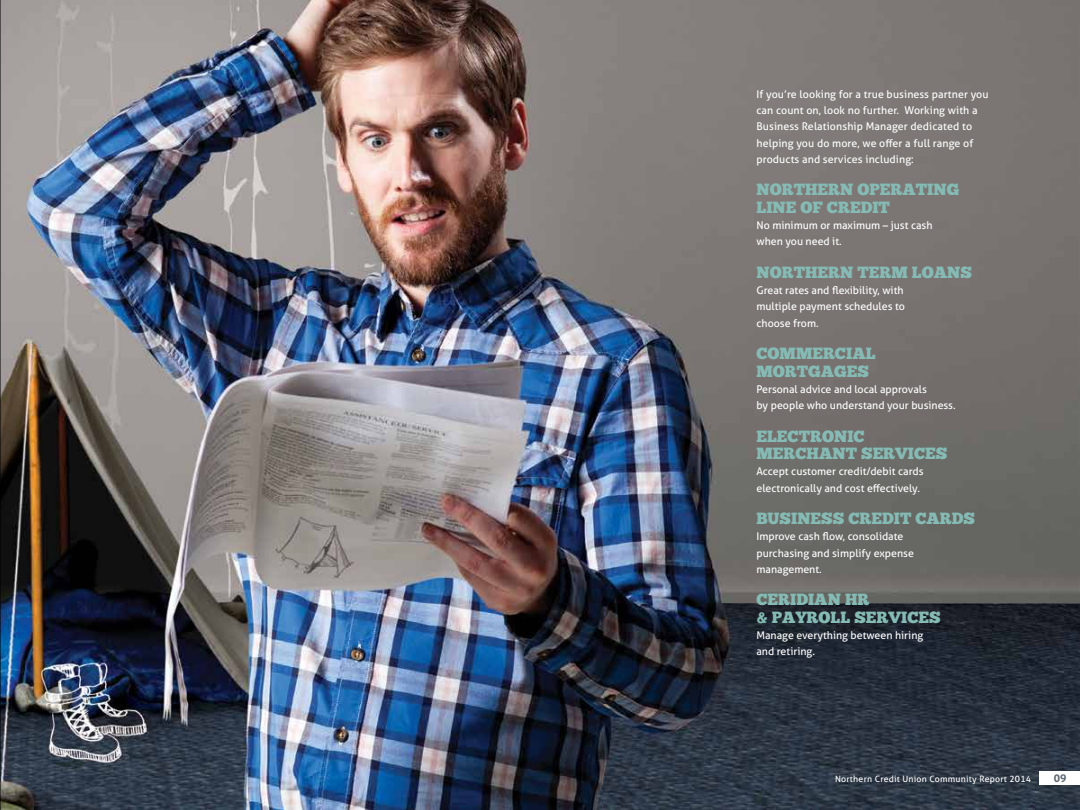
<style>
.page{position:relative;width:1080px;height:810px;background:#fff}
.page>*{position:absolute;margin:0;border:0;box-sizing:border-box;transform-origin:0 0}
.t1{font:16.25px/17.5px "Chunk Five";color:#85bbb4}
.t2{font:10.62px/16.2px "Aller Typo";color:#fff}
.t3{font:700 10.62px "Aller Typo";color:#5c6771}
.t4{font:8.75px "Aller Typo";letter-spacing:.025em;color:#fff}
</style>
<div class="page">
<img style="left:1px;top:0;width:1079px;height:810px">
<div style="left:1039px;top:772px;width:41px;height:13px;background:#fff"></div>
<hr style="left:0;top:0;width:1px;height:810px;background:#000">
<p class="t2" style="left:756px;top:86px;width:234px">If you’re looking for a true business partner you can count on, look no further. Working with a Business Relationship Manager dedicated to helping you do more, we offer a full range of products and services including:</p>
<h1 class="t1" style="left:756px;top:181px;width:204px">NORTHERN OPERATING<br>LINE OF CREDIT</h1>
<p class="t2" style="left:756px;top:217px;width:178px">No minimum or maximum – just cash when you need it.</p>
<h1 class="t1" style="left:756px;top:263px;width:217px">NORTHERN TERM LOANS</h1>
<p class="t2" style="left:756px;top:282px;width:150px">Great rates and flexibility, with multiple payment schedules to choose from.</p>
<h1 class="t1" style="left:756px;top:345px;width:121px">COMMERCIAL<br>MORTGAGES</h1>
<p class="t2" style="left:756px;top:381px;width:201px">Personal advice and local approvals<br>by people who understand your business.</p>
<h1 class="t1" style="left:756px;top:427px;width:192px">ELECTRONIC<br>MERCHANT SERVICES</h1>
<p class="t2" style="left:756px;top:463px;width:169px">Accept customer credit/debit cards electronically and cost effectively.</p>
<h1 class="t1" style="left:756px;top:510px;width:220px">BUSINESS CREDIT CARDS</h1>
<p class="t2" style="left:756px;top:528px;width:159px">Improve cash flow, consolidate purchasing and simplify expense management.</p>
<h1 class="t1" style="left:756px;top:591px;width:186px">CERIDIAN HR<br>&amp; PAYROLL SERVICES</h1>
<p class="t2" style="left:756px;top:627px;width:168px">Manage everything between hiring and retiring.</p>
<p class="t4" style="left:835px;top:773px;width:198px">Northern Credit Union Community Report 2014</p>
<p class="t3" style="left:1054px;top:772px;width:14px">09</p>
</div>
